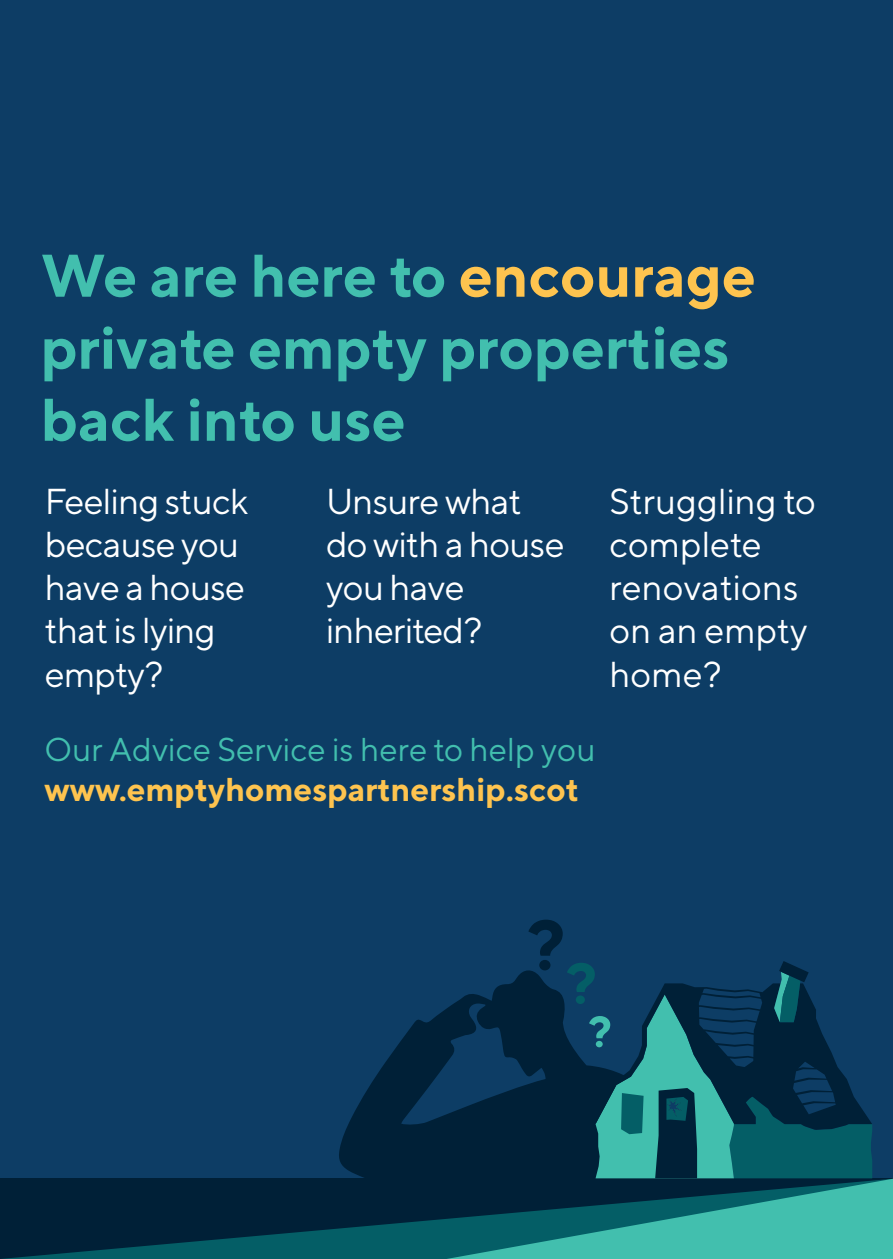
<style>
.page{position:relative;width:893px;height:1259px;background:#0d3d65}
.page>*{position:absolute;margin:0;border:0;box-sizing:border-box;transform-origin:0 0}
.t1{font:700 60px/72px "TT Norms";color:#42bfae}
.t2{font:36px/43.2px "TT Norms";letter-spacing:-.02em;color:#fff}
.t3{font:36px/43.2px "TT Norms";color:#fff}
.t4{font:33px "TT Norms";color:#42bfae}
.t5{font:700 33px "TT Norms";color:#fec44f}
.s1{color:#fec44f}
</style>
<div class="page">
<svg style="left:0;top:1178px;width:446px;height:81px;fill:#002037"></svg>
<svg style="left:339px;top:1009px;width:107px;height:169px;fill:#002037"></svg>
<svg style="left:446px;top:919px;width:447px;height:340px"></svg>
<h1 class="t1" style="left:41px;top:238px;width:717px">We are here to <span class="s1">encourage </span>private empty properties back into use</h1>
<p class="t2" style="left:45px;top:479px;width:205px">Feeling stuck because you have a house that is lying empty?</p>
<p class="t2" style="left:326px;top:479px;width:240px">Unsure what do with a house you have inherited?</p>
<p class="t3" style="left:609px;top:479px;width:208px">Struggling to complete renovations on an empty home?</p>
<p class="t4" style="left:44px;top:729px;width:553px">Our Advice Service is here to help you</p>
<p class="t5" style="left:44px;top:768px;width:536px">www.emptyhomespartnership.scot</p>
</div>
